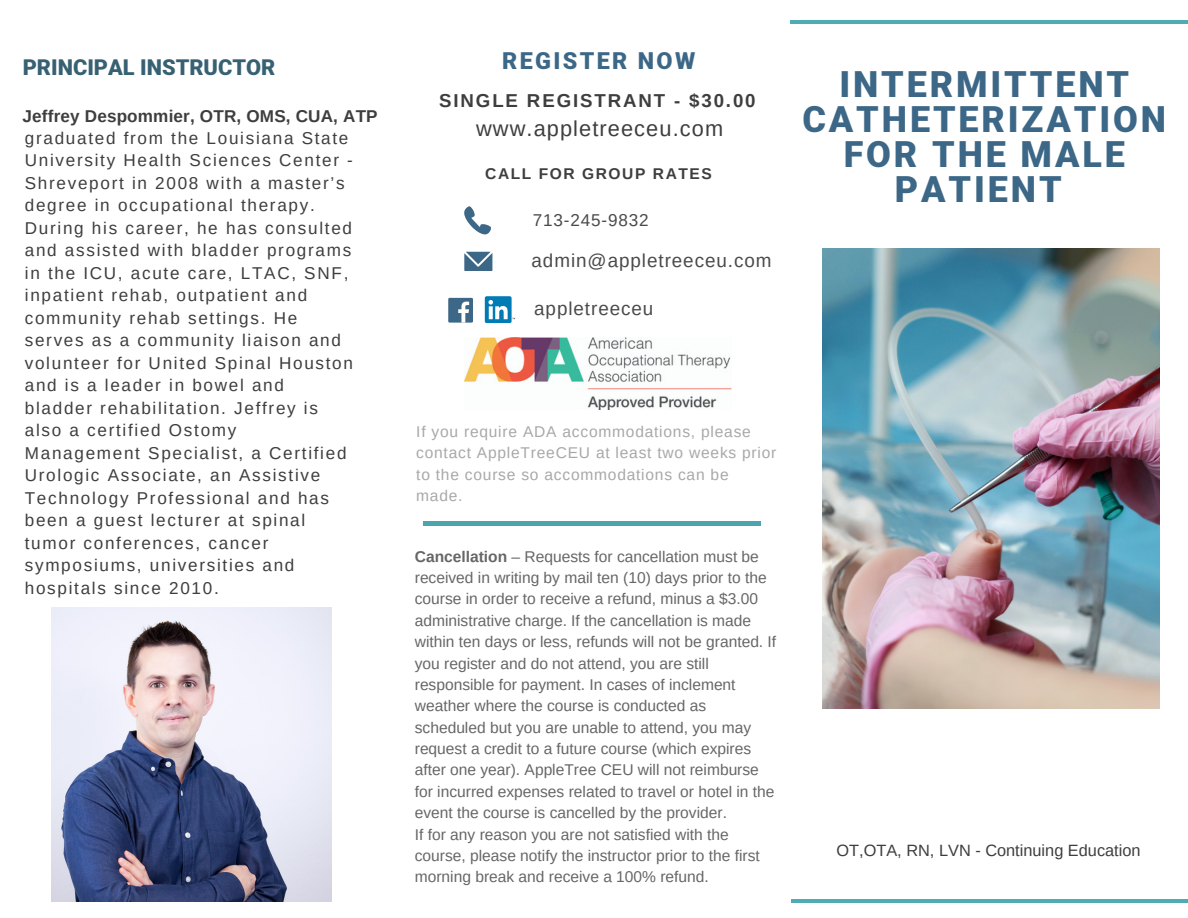
<style>
.page{position:relative;width:1188px;height:918px;background:#fff}
.page>*{position:absolute;margin:0;border:0;box-sizing:border-box;transform-origin:0 0}
.t1{font:900 36px/34.8px "Mardoto";letter-spacing:.08em;color:#3c6787;text-align:center}
.t2{font:900 23.4px "Mardoto";letter-spacing:.1em;color:#3c6787}
.t3{font:21.75px "Arimo";letter-spacing:.05em;color:#3e3e3e}
.t4{font:900 21.75px "Mardoto";color:#376173}
.t5{font:18.9px "Arimo";letter-spacing:.05em;color:#4a4a4a}
.t6{font:700 18.75px "Arimo";letter-spacing:.1em;color:#3e3e3e}
.t7{font:17.1px/22.5px "Arimo";letter-spacing:.1em;color:#3e3e3e}
.t8{font:700 17.1px "Arimo";letter-spacing:.01em;color:#3e3e3e}
.t9{font:17.1px "Arimo";letter-spacing:.05em;color:#4a4a4a}
.t10{font:16.35px "Arimo";color:#3e3e3e}
.t11{font:15.6px/21.3px "Arimo";color:#666}
.t12{font:15.6px/21.3px "Arimo";letter-spacing:.05em;color:#a8a8a8}
.t13{font:700 15.6px "Arimo";letter-spacing:.1em;color:#3e3e3e}
.s1{font-weight:700}
</style>
<div class="page">
<img style="left:822px;top:248px;width:338px;height:461px">
<img style="left:51px;top:608px;width:280px;height:293px">
<svg style="left:465px;top:206px;width:26px;height:28px"></svg>
<svg style="left:464px;top:252px;width:28px;height:19px"></svg>
<hr style="left:423px;top:522px;width:338px;height:3px;background:#4ca5ad">
<svg style="left:485px;top:296px;width:30px;height:26px"></svg>
<div style="left:448px;top:298px;width:25px;height:25px;background:#3c6787"></div>
<svg style="left:458px;top:302px;width:11px;height:21px"></svg>
<hr style="left:791px;top:899px;width:397px;height:4px;background:#4facb4">
<hr style="left:790px;top:20px;width:398px;height:4px;background:#4facb4">
<img style="left:465px;top:337px;width:266px;height:72px">
<p class="t4" style="left:23px;top:55px;width:254px">PRINCIPAL INSTRUCTOR</p>
<p class="t8" style="left:23px;top:106px;width:357px">Jeffrey Despommier, OTR, OMS, CUA, ATP</p>
<p class="t7" style="left:25px;top:126px;width:330px">graduated from the Louisiana State<br>University Health Sciences Center -<br>Shreveport in 2008 with a master’s degree in occupational therapy.<br>During his career, he has consulted and assisted with bladder programs in the ICU, acute care, LTAC, SNF, inpatient rehab, outpatient and community rehab settings. He serves as a community liaison and volunteer for United Spinal Houston and is a leader in bowel and bladder rehabilitation. Jeffrey is also a certified Ostomy<br>Management Specialist, a Certified<br>Urologic Associate, an Assistive<br>Technology Professional and has been a guest lecturer at spinal tumor conferences, cancer symposiums, universities and hospitals since 2010.</p>
<p class="t2" style="left:502px;top:47px;width:195px">REGISTER NOW</p>
<p class="t6" style="left:439px;top:90px;width:318px">SINGLE REGISTRANT - $30.00</p>
<p class="t3" style="left:476px;top:116px;width:249px">www.appletreeceu.com</p>
<p class="t13" style="left:485px;top:165px;width:228px">CALL FOR GROUP RATES</p>
<p class="t9" style="left:533px;top:210px;width:117px">713-245-9832</p>
<p class="t5" style="left:532px;top:250px;width:242px">admin@appletreeceu.com</p>
<p class="t5" style="left:534px;top:298px;width:121px">appletreeceu</p>
<p class="t1" style="left:802px;top:67px;width:365px">INTERMITTENT<br>CATHETERIZATION<br>FOR THE MALE<br>PATIENT</p>
<p class="t12" style="left:416px;top:421px;width:362px">If you require ADA accommodations, please contact AppleTreeCEU at least two weeks prior to the course so accommodations can be made.</p>
<p class="t11" style="left:415px;top:546px;width:363px"><span class="s1">Cancellation</span> – Requests for cancellation must be received in writing by mail ten (10) days prior to the course in order to receive a refund, minus a $3.00 administrative charge. If the cancellation is made within ten days or less, refunds will not be granted. If you register and do not attend, you are still responsible for payment. In cases of inclement weather where the course is conducted as scheduled but you are unable to attend, you may request a credit to a future course (which expires after one year). AppleTree CEU will not reimburse for incurred expenses related to travel or hotel in the event the course is cancelled by the provider.</p>
<p class="t11" style="left:415px;top:824px;width:346px">If for any reason you are not satisfied with the course, please notify the instructor prior to the first morning break and receive a 100% refund.</p>
<p class="t10" style="left:837px;top:841px;width:306px">OT,OTA, RN, LVN - Continuing Education</p>
</div>
